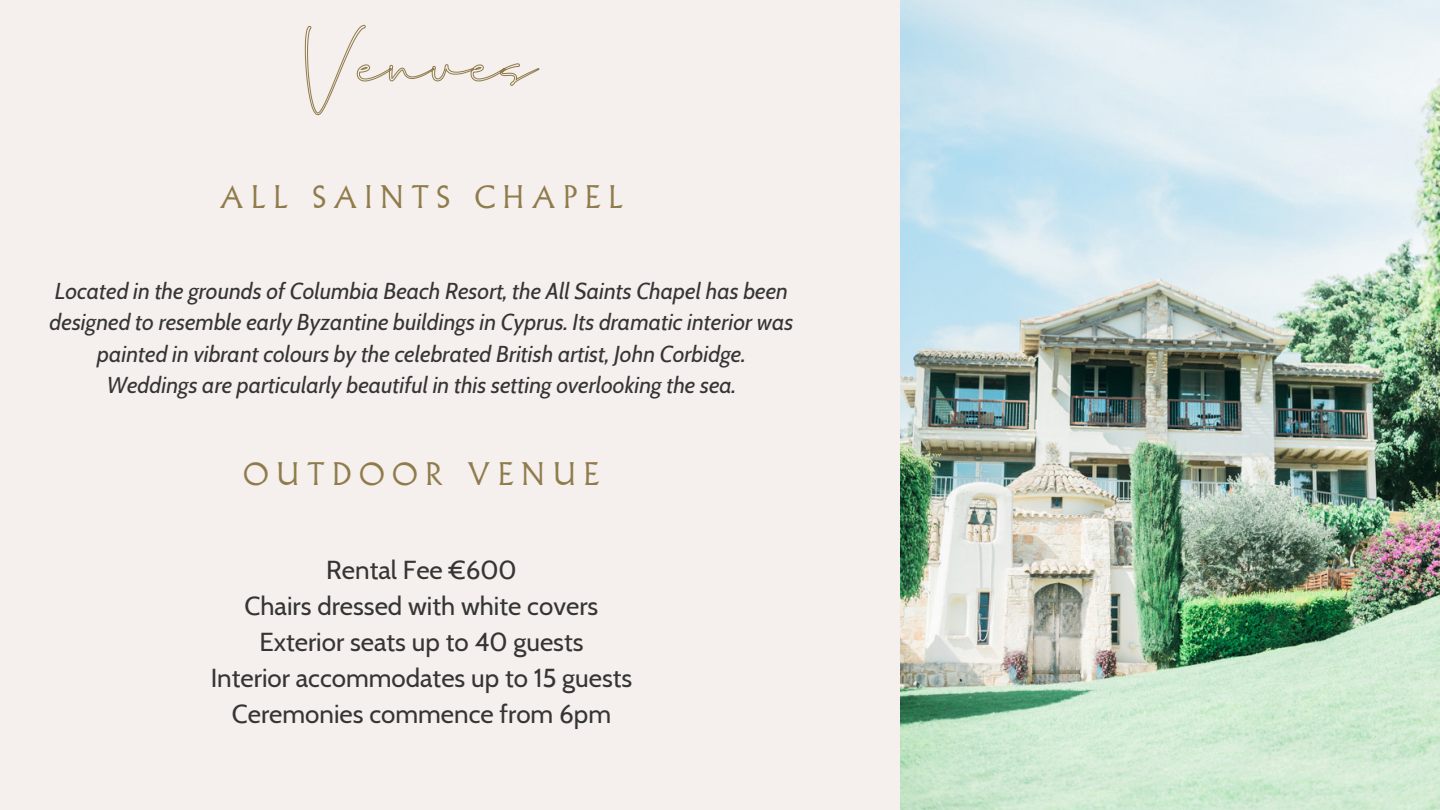
<style>
.page{position:relative;width:1440px;height:810px;background:#f5f0ee}
.page>*{position:absolute;margin:0;border:0;box-sizing:border-box;transform-origin:0 0}
.t1{font:300 30.4px "Albertus MT Pro";letter-spacing:.24em;color:#907c4b}
.t2{font:25.9px/36px "Cabin";color:#363534;text-align:center}
.t3{font:italic 22.9px/31.5px "Cabin";color:#363534;text-align:center}
</style>
<div class="page">
<img style="left:901px;top:0;width:539px;height:810px">
<svg style="left:304px;top:24px;width:236px;height:92px"></svg>
<p class="t1" style="left:220px;top:183px;width:405px">ALL SAINTS CHAPEL</p>
<p class="t3" style="left:50px;top:275px;width:745px">Located in the grounds of Columbia Beach Resort, the All Saints Chapel has been designed to resemble early Byzantine buildings in Cyprus. Its dramatic interior was painted in vibrant colours by the celebrated British artist, John Corbidge.</p>
<h2 class="t3" style="left:107px;top:369px;width:631px">Weddings are particularly beautiful in this setting overlooking the sea.</h2>
<h3 class="t1" style="left:243px;top:460px;width:358px">OUTDOOR VENUE</h3>
<p class="t2" style="left:211px;top:551px;width:423px">Rental Fee €600<br>Chairs dressed with white covers<br>Exterior seats up to 40 guests<br>Interior accommodates up to 15 guests<br>Ceremonies commence from 6pm</p>
</div>
